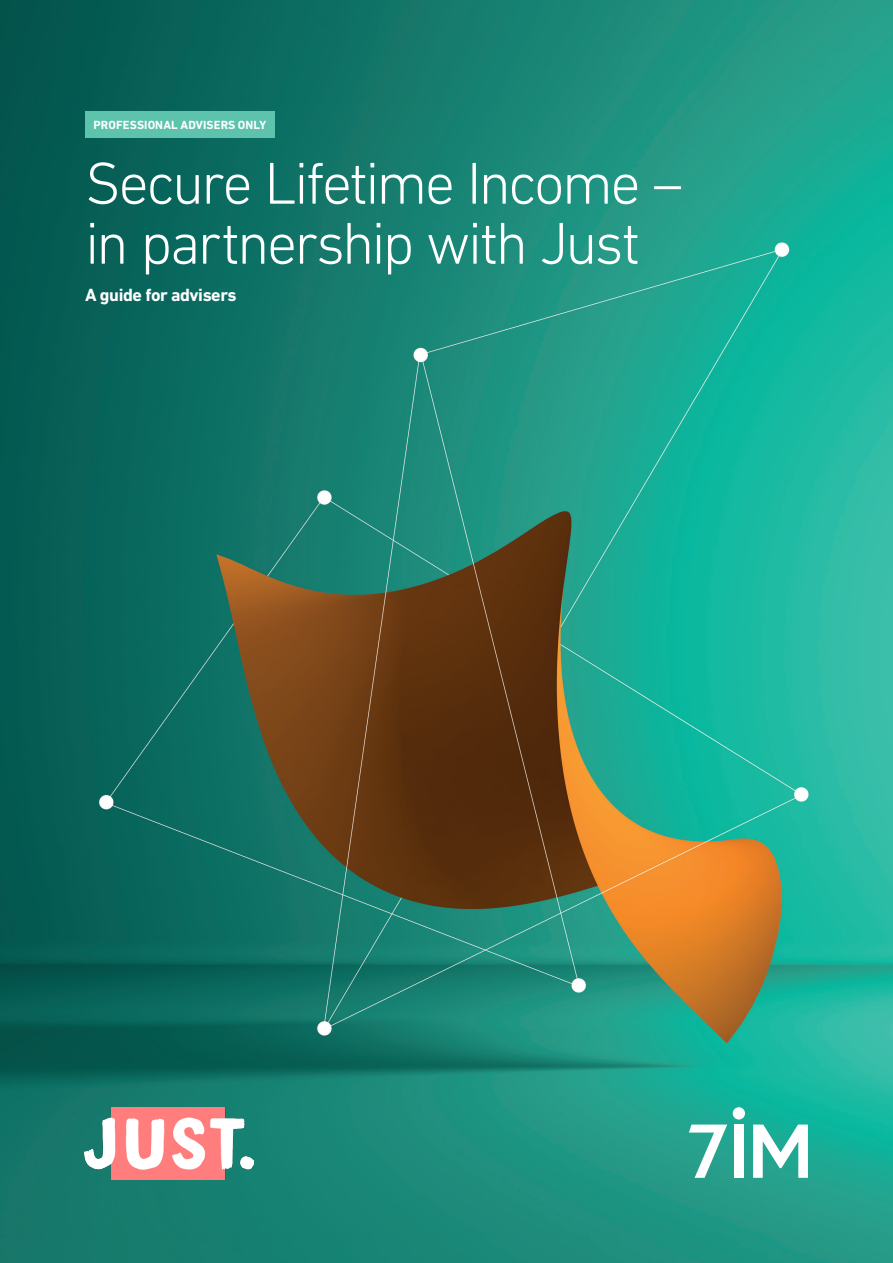
<style>
.page{position:relative;width:893px;height:1263px;background:#fff}
.page>*{position:absolute;margin:0;border:0;box-sizing:border-box;transform-origin:0 0}
.Cover_Title_40_40{font:300 60px/60px "DIN Next LT Pro";letter-spacing:-.045em;color:#fff}
.Cover_Sub_Title_Bold{font:700 18px "DIN Next LT Pro";letter-spacing:-.025em;color:#fff}
.Cover_Reader_Bold_8{font:700 12px "DIN Next LT Pro";letter-spacing:.005em;color:#fff}
</style>
<div class="page">
<img style="left:0;top:0;width:893px;height:1263px">
<div style="left:85px;top:111px;width:190px;height:26px;background:#5dc3ad"></div>
<svg style="left:753px;top:1124px;width:55px;height:54px"></svg>
<svg style="left:689px;top:1124px;width:38px;height:54px"></svg>
<div style="left:733px;top:1107px;width:12px;height:12px;background:#fff;border-radius:50%"></div>
<div style="left:734px;top:1124px;width:10px;height:54px;background:#fff"></div>
<img style="left:85px;top:1107px;width:168px;height:72px">
<p class="Cover_Reader_Bold_8" style="left:94px;top:118px;width:174px">PROFESSIONAL ADVISERS ONLY</p>
<p class="Cover_Title_40_40" style="left:85px;top:153px;width:599px">Secure Lifetime Income – in partnership with Just</p>
<p class="Cover_Sub_Title_Bold" style="left:85px;top:284px;width:153px">A guide for advisers</p>
</div>
